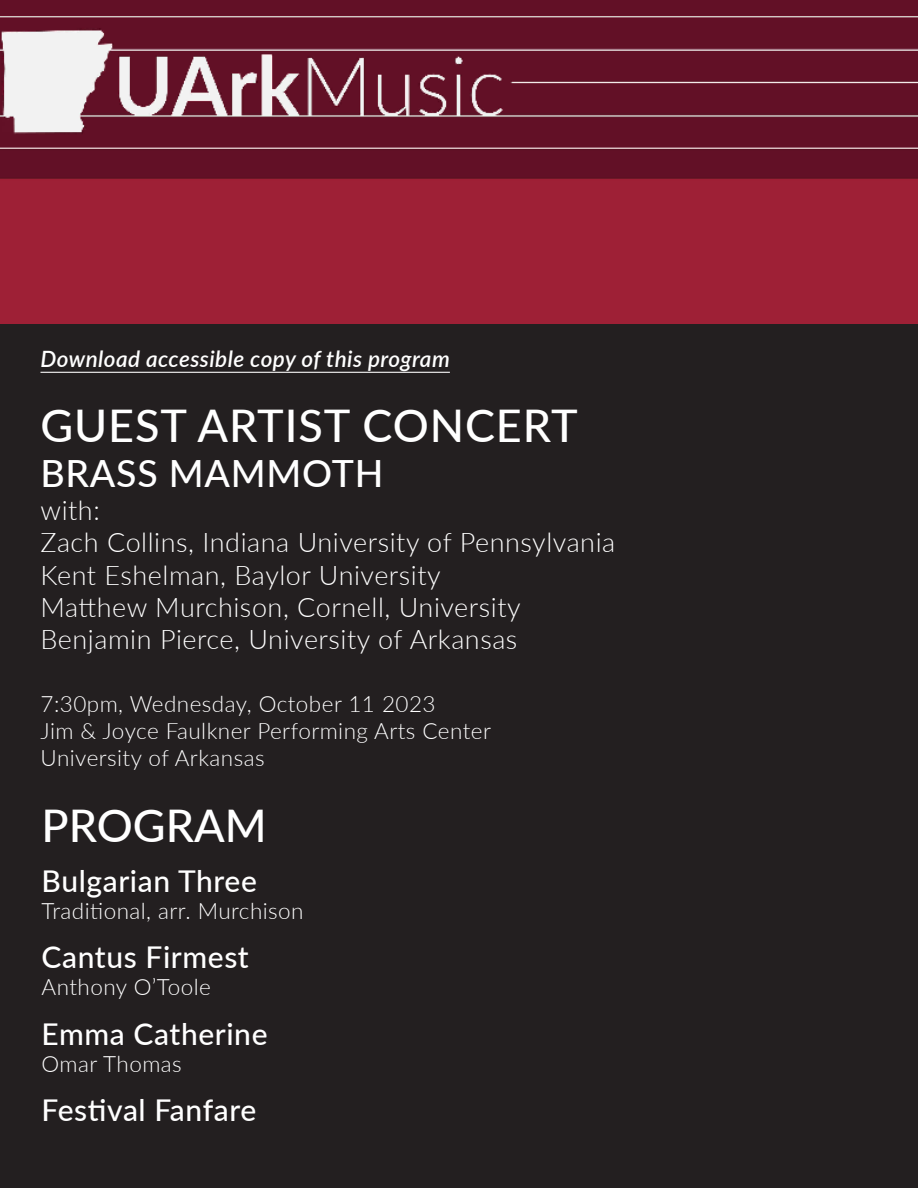
<style>
.page{position:relative;width:918px;height:1188px;background:#231f20}
.page>*{position:absolute;margin:0;border:0;box-sizing:border-box;transform-origin:0 0}
.t1{font:500 45px "Lato";letter-spacing:.02em;color:#fff}
.t2{font:500 45px "Lato";color:#fff}
.t3{font:500 37.5px "Lato";letter-spacing:.02em;color:#fff}
.t4{font:500 30px "Lato";letter-spacing:.02em;color:#fff}
.t5{font:300 27px "Lato";letter-spacing:.02em;color:#fff}
.t6{font:300 22.5px "Lato";letter-spacing:.02em;color:#fff}
.t7{font:italic 600 22.5px "Lato";letter-spacing:.02em;color:#fff}
</style>
<div class="page">
<hr style="left:40px;top:372px;width:410px;height:1px;background:#fff">
<img style="left:0;top:0;width:918px;height:324px">
<p class="t7" style="left:40px;top:343px;width:411px">Download accessible copy of this program</p>
<p class="t1" style="left:40px;top:394px;width:539px">GUEST ARTIST CONCERT</p>
<p class="t3" style="left:40px;top:447px;width:345px">BRASS MAMMOTH</p>
<p class="t5" style="left:40px;top:491px;width:61px">with:</p>
<p class="t5" style="left:40px;top:524px;width:576px">Zach Collins, Indiana University of Pennsylvania</p>
<p class="t5" style="left:40px;top:556px;width:402px">Kent Eshelman, Baylor University</p>
<p class="t5" style="left:40px;top:588px;width:482px">Matthew Murchison, Cornell, University</p>
<p class="t5" style="left:40px;top:621px;width:478px">Benjamin Pierce, University of Arkansas</p>
<p class="t6" style="left:40px;top:689px;width:397px">7:30pm, Wednesday, October 11 2023</p>
<p class="t6" style="left:40px;top:716px;width:452px">Jim &amp; Joyce Faulkner Performing Arts Center</p>
<p class="t6" style="left:40px;top:743px;width:226px">University of Arkansas</p>
<p class="t2" style="left:42px;top:793px;width:227px">PROGRAM</p>
<p class="t4" style="left:42px;top:859px;width:217px">Bulgarian Three</p>
<p class="t6" style="left:42px;top:895px;width:264px">Traditional, arr. Murchison</p>
<p class="t4" style="left:42px;top:936px;width:209px">Cantus Firmest</p>
<p class="t6" style="left:42px;top:971px;width:171px">Anthony O’Toole</p>
<p class="t4" style="left:42px;top:1012px;width:227px">Emma Catherine</p>
<p class="t6" style="left:42px;top:1048px;width:142px">Omar Thomas</p>
<p class="t4" style="left:42px;top:1089px;width:216px">Festival Fanfare</p>
</div>
